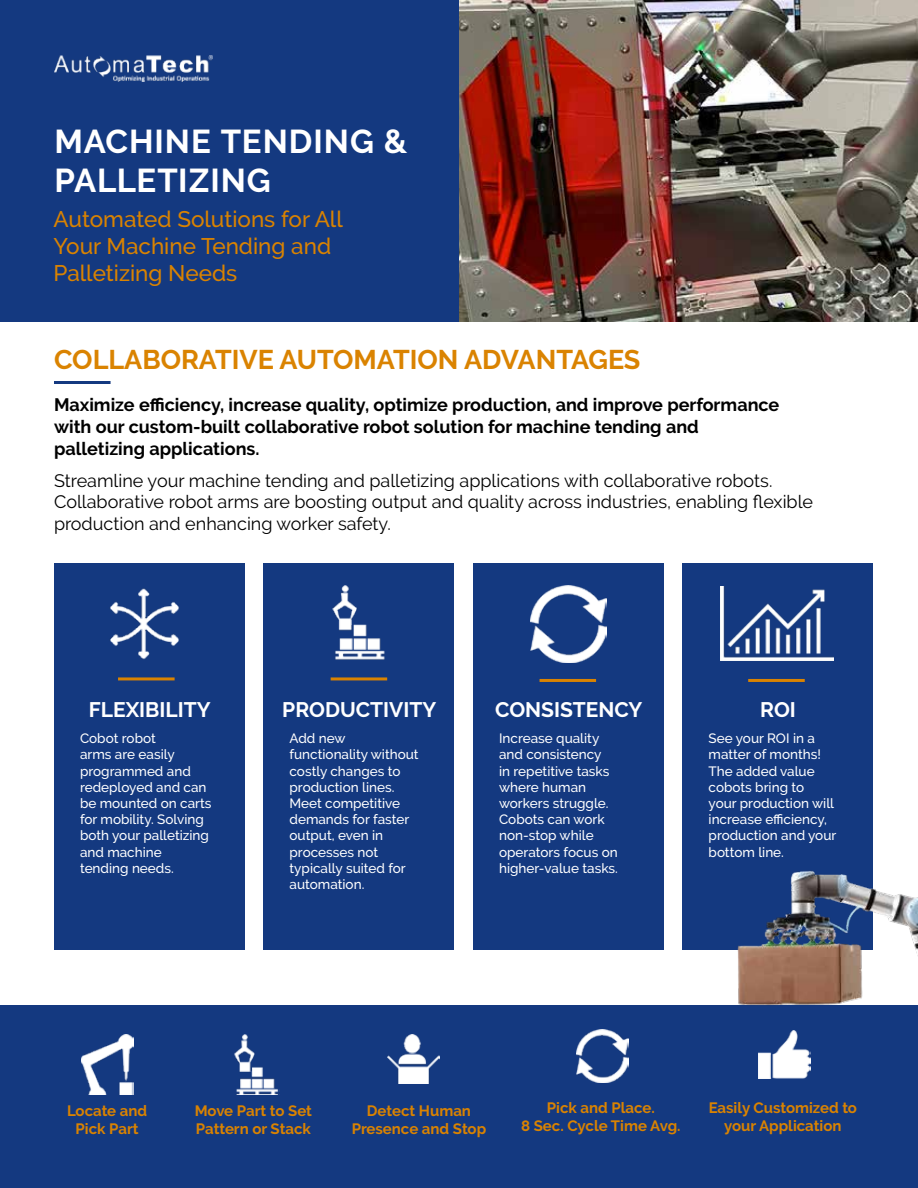
<style>
.page{position:relative;width:918px;height:1188px;background:#fff}
.page>*{position:absolute;margin:0;border:0;box-sizing:border-box;transform-origin:0 0}
.t1{font:700 33px/39.6px "Raleway";letter-spacing:.03em;color:#fff}
.t2{font:700 27px "Raleway";color:#da8301}
.t3{font:500 22.5px/27px "Raleway";color:#da8301}
.t4{font:700 21px "Raleway";color:#fff}
.t5{font:18px/21.6px "Raleway";color:#000}
.t6{font:700 18px/21.6px "Raleway";color:#000}
.t7{font:700 15px/18px "Raleway";color:#da8301;text-align:center}
.t8{font:500 13.5px/16.2px "Raleway";color:#fff}
</style>
<div class="page">
<div style="left:0;top:1005px;width:918px;height:183px;background:#143980"></div>
<div style="left:0;top:0;width:481px;height:321px;background:#143980"></div>
<img style="left:459px;top:0;width:459px;height:321px">
<div style="left:54px;top:563px;width:191px;height:387px;background:#143980"></div>
<div style="left:264px;top:563px;width:190px;height:387px;background:#143980"></div>
<div style="left:473px;top:563px;width:191px;height:387px;background:#143980"></div>
<div style="left:683px;top:563px;width:190px;height:387px;background:#143980"></div>
<hr style="left:54px;top:381px;width:57px;height:3px;background:#143980">
<hr style="left:118px;top:677px;width:57px;height:3px;background:#da8301">
<hr style="left:331px;top:677px;width:56px;height:3px;background:#da8301">
<hr style="left:540px;top:679px;width:56px;height:3px;background:#da8301">
<hr style="left:748px;top:679px;width:57px;height:3px;background:#da8301">
<img style="left:737px;top:870px;width:181px;height:135px">
<img style="left:332px;top:585px;width:53px;height:75px">
<img style="left:530px;top:585px;width:77px;height:77px">
<img style="left:720px;top:587px;width:114px;height:74px">
<img style="left:110px;top:588px;width:69px;height:72px">
<img style="left:81px;top:1034px;width:52px;height:61px">
<img style="left:234px;top:1034px;width:45px;height:61px">
<img style="left:388px;top:1034px;width:52px;height:49px">
<img style="left:576px;top:1030px;width:52px;height:53px">
<img style="left:758px;top:1030px;width:52px;height:48px">
<img style="left:54px;top:56px;width:159px;height:25px">
<h1 class="t1" style="left:55px;top:121px;width:354px">MACHINE TENDING &amp;<br>PALLETIZING</h1>
<h3 class="t3" style="left:54px;top:205px;width:291px">Automated Solutions for All<br>Your Machine Tending and<br>Palletizing Needs</h3>
<h2 class="t2" style="left:54px;top:344px;width:588px">COLLABORATIVE AUTOMATION ADVANTAGES</h2>
<h3 class="t6" style="left:54px;top:394px;width:727px">Maximize efficiency, increase quality, optimize production, and improve performance with our custom-built collaborative robot solution for machine tending and palletizing applications.</h3>
<h3 class="t5" style="left:54px;top:470px;width:761px">Streamline your machine tending and palletizing applications with collaborative robots.<br>Collaborative robot arms are boosting output and quality across industries, enabling flexible production and enhancing worker safety.</h3>
<h3 class="t4" style="left:89px;top:698px;width:123px">FLEXIBILITY</h3>
<p class="t8" style="left:80px;top:730px;width:133px">Cobot robot<br>arms are easily programmed and redeployed and can be mounted on carts for mobility. Solving both your palletizing and machine tending needs.</p>
<h3 class="t4" style="left:282px;top:698px;width:156px">PRODUCTIVITY</h3>
<p class="t8" style="left:290px;top:730px;width:131px">Add new functionality without costly changes to production lines.<br>Meet competitive demands for faster output, even in processes not typically suited for automation.</p>
<h3 class="t4" style="left:495px;top:698px;width:149px">CONSISTENCY</h3>
<p class="t8" style="left:499px;top:730px;width:120px">Increase quality and consistency<br>in repetitive tasks where human workers struggle.<br>Cobots can work non-stop while operators focus on higher-value tasks.</p>
<h3 class="t4" style="left:760px;top:698px;width:37px">ROI</h3>
<p class="t8" style="left:709px;top:730px;width:129px">See your ROI in a matter of months!<br>The added value cobots bring to<br>your production will increase efficiency, production and your bottom line.</p>
<p class="t7" style="left:67px;top:1102px;width:82px">Locate and<br>Pick Part</p>
<p class="t7" style="left:195px;top:1102px;width:119px;text-align:left">Move Part to Set<br>Pattern or Stack</p>
<p class="t7" style="left:352px;top:1102px;width:136px">Detect Human<br>Presence and Stop</p>
<p class="t7" style="left:521px;top:1099px;width:161px">Pick and Place.<br>8 Sec. Cycle Time Avg.</p>
<p class="t7" style="left:709px;top:1099px;width:150px">Easily Customized to your Application</p>
</div>
